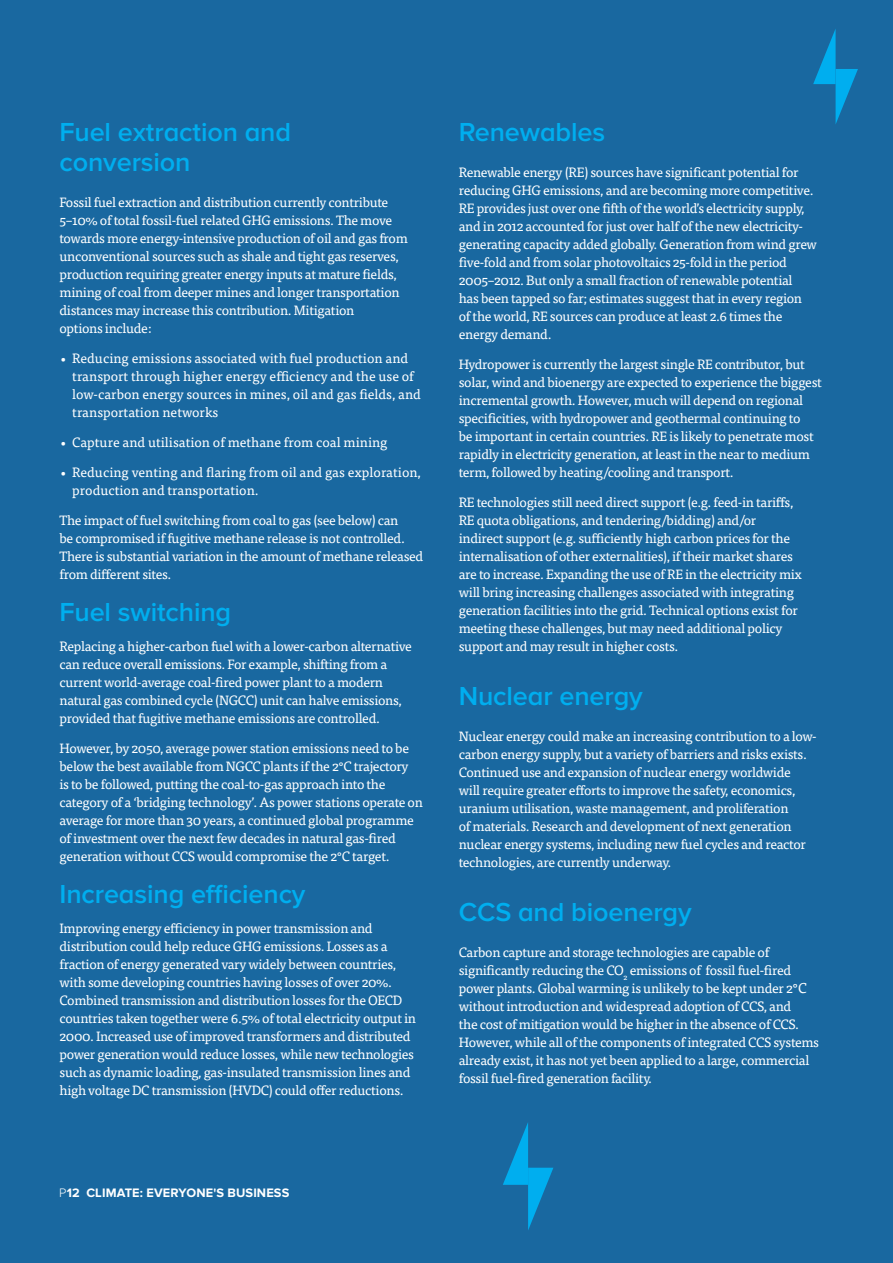
<style>
.page{position:relative;width:893px;height:1263px;background:#1968a0}
.page>*{position:absolute;margin:0;border:0;box-sizing:border-box;transform-origin:0 0}
.t1{font:600 27px/30px "Proxima Nova";letter-spacing:-.005em;color:#00aeef}
.t2{font:13.5px/18px "Tisa Pro";letter-spacing:-.025em;color:#fff}
.t3{font:13.5px/18px "Tisa Pro";color:#fff}
.t4{font:700 12.75px "Proxima Nova";letter-spacing:.01em;color:#fff}
.s1{font-size:14.25px}
.s2{font-weight:300}
</style>
<div class="page">
<svg style="left:503px;top:1123px;width:50px;height:107px"></svg>
<svg style="left:813px;top:29px;width:45px;height:95px"></svg>
<h2 class="t1" style="left:60px;top:118px;width:233px">Fuel extraction and conversion</h2>
<p class="t2" style="left:60px;top:192px;width:350px">Fossil fuel extraction and distribution currently contribute 5–10% of total fossil-fuel related GHG emissions. The move towards more energy-intensive production of oil and gas from unconventional sources such as shale and tight gas reserves, production requiring greater energy inputs at mature fields, mining of coal from deeper mines and longer transportation distances may increase this contribution. Mitigation<br>options include:</p>
<p class="t3" style="left:72px;top:348px;width:350px;text-indent:-13px">• Reducing emissions associated with fuel production and transport through higher energy efficiency and the use of low-carbon energy sources in mines, oil and gas fields, and transportation networks</p>
<p class="t3" style="left:60px;top:432px;width:330px">• Capture and utilisation of methane from coal mining</p>
<p class="t3" style="left:72px;top:462px;width:350px;text-indent:-13px">• Reducing venting and flaring from oil and gas exploration, production and transportation.</p>
<p class="t2" style="left:60px;top:510px;width:365px">The impact of fuel switching from coal to gas (see below) can<br>be compromised if fugitive methane release is not controlled.<br>There is substantial variation in the amount of methane released from different sites.</p>
<p class="t1" style="left:60px;top:598px;width:173px">Fuel switching</p>
<p class="t2" style="left:60px;top:636px;width:354px">Replacing a higher-carbon fuel with a lower-carbon alternative can reduce overall emissions. For example, shifting from a current world-average coal-fired power plant to a modern natural gas combined cycle (NGCC) unit can halve emissions, provided that fugitive methane emissions are controlled.</p>
<p class="t2" style="left:60px;top:738px;width:365px">However, by 2050, average power station emissions need to be below the best available from NGCC plants if the 2°C trajectory<br>is to be followed, putting the coal-to-gas approach into the category of a ‘bridging technology’. As power stations operate on average for more than 30 years, a continued global programme of investment over the next few decades in natural gas-fired generation without CCS would compromise the 2°C target.</p>
<p class="t1" style="left:60px;top:880px;width:248px">Increasing efficiency</p>
<p class="t2" style="left:60px;top:918px;width:358px">Improving energy efficiency in power transmission and distribution could help reduce GHG emissions. Losses as a fraction of energy generated vary widely between countries, with some developing countries having losses of over 20%.<br>Combined transmission and distribution losses for the OECD countries taken together were 6.5% of total electricity output in 2000. Increased use of improved transformers and distributed power generation would reduce losses, while new technologies such as dynamic loading, gas-insulated transmission lines and high voltage DC transmission (HVDC) could offer reductions.</p>
<h2 class="t1" style="left:459px;top:118px;width:148px">Renewables</h2>
<p class="t2" style="left:459px;top:162px;width:360px">Renewable energy (RE) sources have significant potential for reducing GHG emissions, and are becoming more competitive.<br>RE provides just over one fifth of the world’s electricity supply, and in 2012 accounted for just over half of the new electricity&shy;generating capacity added globally. Generation from wind grew five-fold and from solar photovoltaics 25-fold in the period 2005–2012. But only a small fraction of renewable potential<br>has been tapped so far; estimates suggest that in every region of the world, RE sources can produce at least 2.6 times the energy demand.</p>
<p class="t2" style="left:459px;top:354px;width:365px">Hydropower is currently the largest single RE contributor, but solar, wind and bioenergy are expected to experience the biggest incremental growth. However, much will depend on regional specificities, with hydropower and geothermal continuing to<br>be important in certain countries. RE is likely to penetrate most rapidly in electricity generation, at least in the near to medium term, followed by heating/cooling and transport.</p>
<p class="t2" style="left:459px;top:492px;width:345px">RE technologies still need direct support (e.g. feed-in tariffs, RE quota obligations, and tendering/bidding) and/or indirect support (e.g. sufficiently high carbon prices for the internalisation of other externalities), if their market shares are to increase. Expanding the use of RE in the electricity mix will bring increasing challenges associated with integrating generation facilities into the grid. Technical options exist for meeting these challenges, but may need additional policy support and may result in higher costs.</p>
<h2 class="t1" style="left:459px;top:682px;width:185px">Nuclear energy</h2>
<p class="t2" style="left:459px;top:726px;width:359px">Nuclear energy could make an increasing contribution to a low&shy;carbon energy supply, but a variety of barriers and risks exists.<br>Continued use and expansion of nuclear energy worldwide<br>will require greater efforts to improve the safety, economics, uranium utilisation, waste management, and proliferation<br>of materials. Research and development of next generation nuclear energy systems, including new fuel cycles and reactor technologies, are currently underway.</p>
<h2 class="t1" style="left:459px;top:898px;width:234px">CCS and bioenergy</h2>
<p class="t2" style="left:459px;top:942px;width:362px">Carbon capture and storage technologies are capable of significantly reducing the CO<sub>2</sub> emissions of fossil fuel-fired power plants. Global warming is unlikely to be kept under 2<span class="s1">°C </span>without introduction and widespread adoption of CCS, and<br>the cost of mitigation would be higher in the absence of CCS.<br>However, while all of the components of integrated CCS systems already exist, it has not yet been applied to a large, commercial fossil fuel-fired generation facility.</p>
<p class="t4" style="left:59px;top:1185px;width:232px"><span class="s2">P</span>12 CLIMATE: EVERYONE'S BUSINESS</p>
</div>
